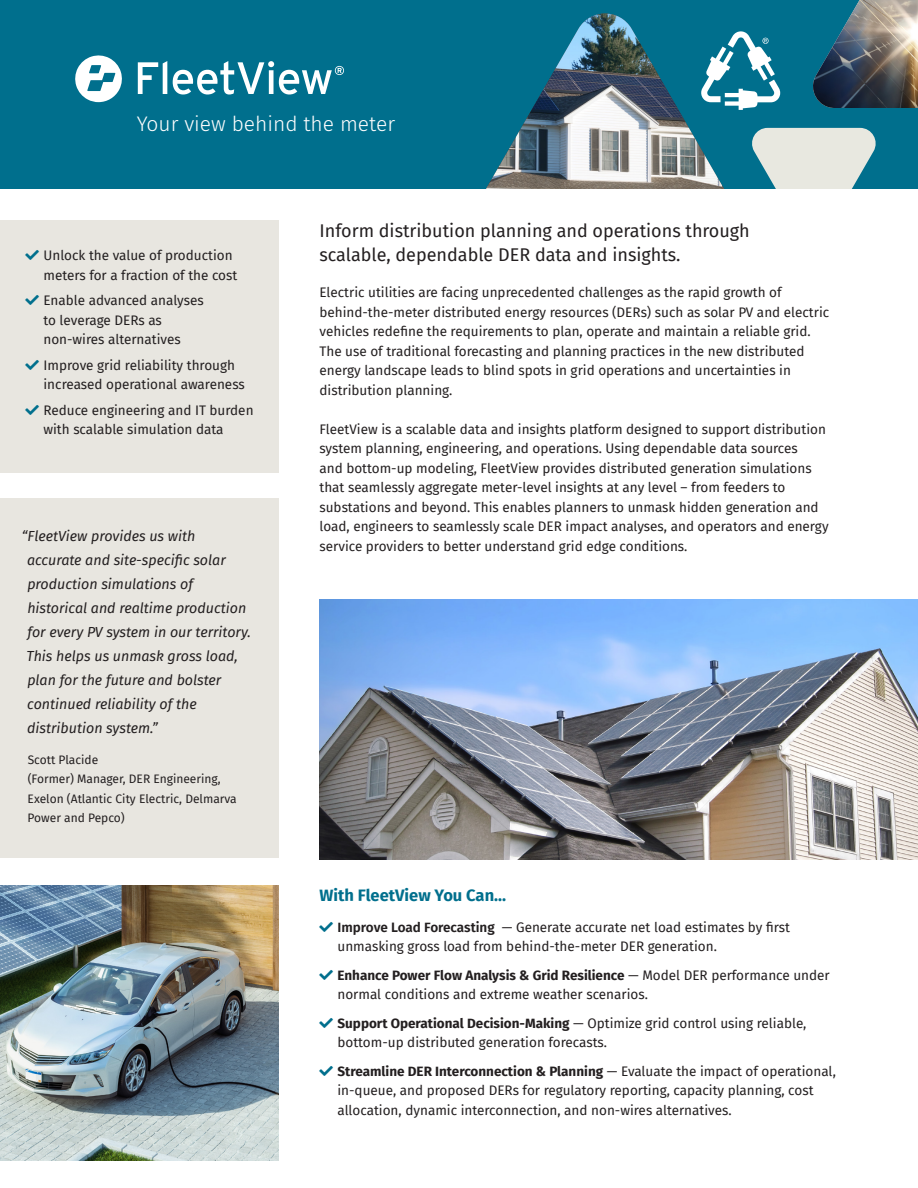
<style>
.page{position:relative;width:918px;height:1188px;background:#fff}
.page>*{position:absolute;margin:0;border:0;box-sizing:border-box;transform-origin:0 0}
.t1{font:300 21px "Fira Sans";color:#fff}
.Large_Header{font:18px/24px "Fira Sans";color:#231f20}
.Paragraph_Header{font:700 16.5px "Fira Sans";color:#006f8d}
.Paragraph_Header-2{font:italic 14.25px/24px "Fira Sans";color:#231f20}
.Large_Header-2{font:13.5px/19.5px "Fira Sans";color:#231f20}
.Paragraph_Header-3{font:12px/19.5px "Fira Sans";color:#231f20}
.s1{font-weight:600}
.s2{font-weight:700}
</style>
<div class="page">
<div style="left:0;top:0;width:918px;height:189px;background:#006f8d"></div>
<div style="left:0;top:220px;width:279px;height:252px;background:#e8e6e0"></div>
<div style="left:0;top:499px;width:279px;height:359px;background:#e8e6e0"></div>
<img style="left:0;top:886px;width:279px;height:275px">
<svg style="left:138px;top:61px;width:29px;height:33px"></svg>
<svg style="left:173px;top:61px;width:171px;height:34px"></svg>
<svg style="left:75px;top:55px;width:47px;height:47px"></svg>
<img style="left:486px;top:0;width:432px;height:189px">
<img style="left:320px;top:600px;width:598px;height:260px">
<p class="t1" style="left:137px;top:109px;width:260px">Your view behind the meter</p>
<p class="Large_Header-2" style="left:44px;top:245px;width:195px">Unlock the value of production meters for a fraction of the cost</p>
<p class="Large_Header-2" style="left:44px;top:290px;width:162px">Enable advanced analyses to leverage DERs as non-wires alternatives</p>
<p class="Large_Header-2" style="left:44px;top:355px;width:203px">Improve grid reliability through increased operational awareness</p>
<p class="Large_Header-2" style="left:44px;top:400px;width:212px">Reduce engineering and IT burden with scalable simulation data</p>
<p class="Paragraph_Header-2" style="left:26px;top:524px;width:226px;text-indent:-5px">“FleetView provides us with accurate and site-specific solar production simulations of historical and realtime production for every PV system in our territory.<br>This helps us unmask gross load, plan for the future and bolster continued reliability of the distribution system.”</p>
<p class="Paragraph_Header-3" style="left:28px;top:749px;width:211px">Scott Placide<br>(Former) Manager, DER Engineering,<br>Exelon (Atlantic City Electric, Delmarva<br>Power and Pepco)</p>
<p class="Large_Header" style="left:320px;top:218px;width:432px">Inform distribution planning and operations through scalable, dependable DER data and insights.</p>
<p class="Large_Header-2" style="left:320px;top:282px;width:511px">Electric utilities are facing unprecedented challenges as the rapid growth of behind-the-meter distributed energy resources (DERs) such as solar PV and electric vehicles redefine the requirements to plan, operate and maintain a reliable grid.<br>The use of traditional forecasting and planning practices in the new distributed energy landscape leads to blind spots in grid operations and uncertainties in distribution planning.</p>
<p class="Large_Header-2" style="left:320px;top:419px;width:511px">FleetView is a scalable data and insights platform designed to support distribution system planning, engineering, and operations. Using dependable data sources<br>and bottom-up modeling, FleetView provides distributed generation simulations that seamlessly aggregate meter-level insights at any level – from feeders to substations and beyond. This enables planners to unmask hidden generation and load, engineers to seamlessly scale DER impact analyses, and operators and energy service providers to better understand grid edge conditions.</p>
<p class="Paragraph_Header" style="left:320px;top:881px;width:188px">With FleetView You Can…</p>
<p class="Large_Header-2" style="left:338px;top:917px;width:454px"><span class="s1">Improve Load Forecasting</span> — Generate accurate net load estimates by first unmasking gross load from behind-the-meter DER generation.</p>
<p class="Large_Header-2" style="left:338px;top:965px;width:494px"><span class="s2">Enhance Power Flow Analysis &amp; Grid Resilience</span> — Model DER performance under normal conditions and extreme weather scenarios.</p>
<p class="Large_Header-2" style="left:338px;top:1013px;width:470px"><span class="s2">Support Operational Decision-Making</span> — Optimize grid control using reliable, bottom-up distributed generation forecasts.</p>
<p class="Large_Header-2" style="left:338px;top:1061px;width:500px"><span class="s2">Streamline DER Interconnection &amp; Planning</span> — Evaluate the impact of operational, in-queue, and proposed DERs for regulatory reporting, capacity planning, cost allocation, dynamic interconnection, and non-wires alternatives.</p>
</div>
